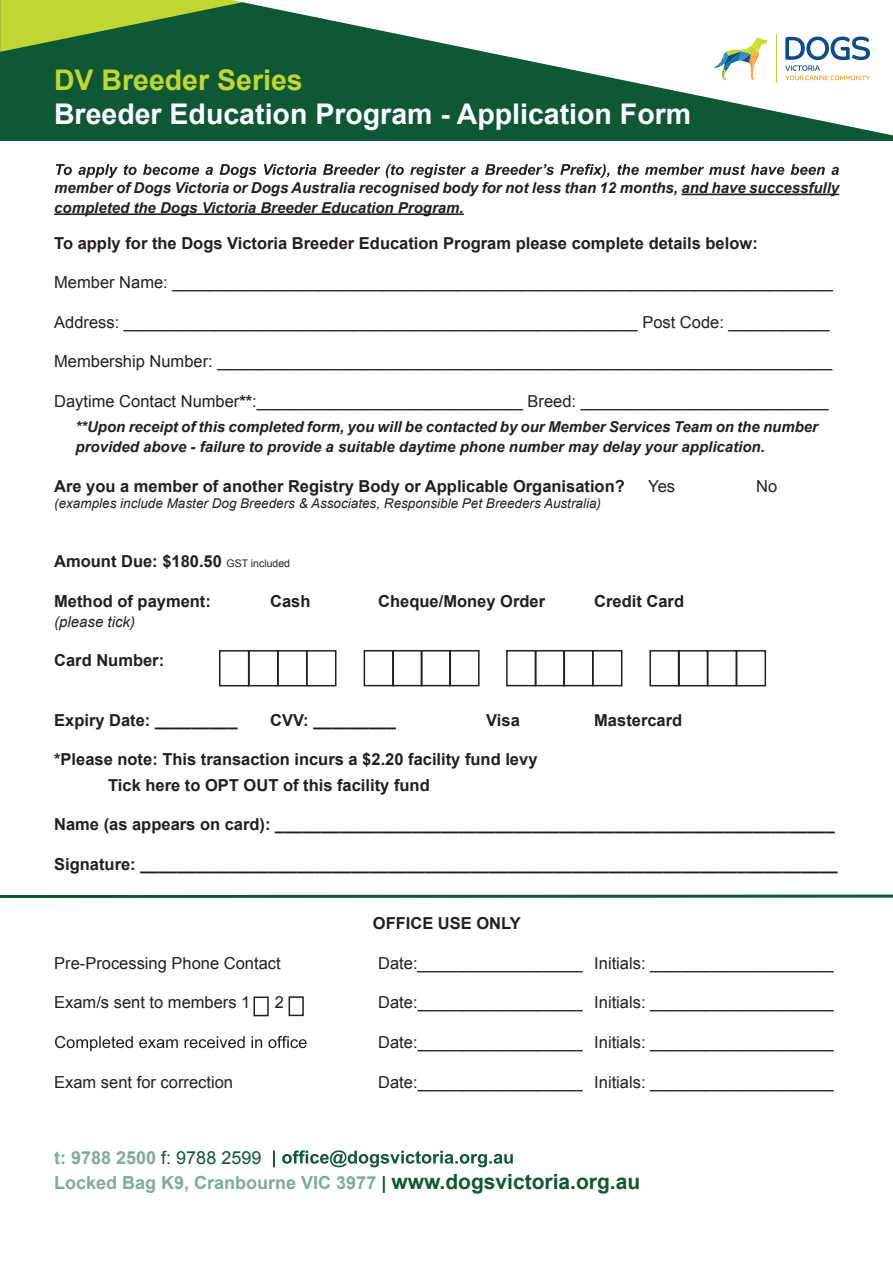
<style>
.page{position:relative;width:893px;height:1263px;background:#fff}
.page>*{position:absolute;margin:0;border:0;box-sizing:border-box;transform-origin:0 0}
.t1{font:700 28.5px "Arial";color:#fff}
.t2{font:700 28.5px "Arial";color:#c1d731}
.t3{font:700 18px/25.2px "Arial";color:#7eac9a}
.t4{font:16.5px "Arial";color:#231f20}
.t5{font:700 16.5px/25.2px "Arial";color:#231f20}
.t6{font:italic 700 15px/19.8px "Arial";color:#231f20}
.t7{font:italic 15px "Arial";color:#231f20}
.t8{font:italic 13.5px "Arial";color:#231f20}
.s1{font-weight:700}
.s2{font-weight:400;font-size:10.5px}
.s3{font-weight:400;color:#0e5836}
.s4{color:#0e5836}
.s5{font-size:21px;color:#0e5836}
</style>
<div class="page">
<div style="left:0;top:0;width:893px;height:140px;background:#0e5836"></div>
<svg style="left:0;top:0;width:232px;height:52px"></svg>
<svg style="left:232px;top:0;width:661px;height:135px"></svg>
<svg style="left:777px;top:37px;width:93px;height:43px;background:#c5d1dc"></svg>
<hr style="left:775px;top:34px;width:1px;height:49px;background:#c1d731">
<svg style="left:711px;top:37px;width:58px;height:44px;background:#dee6d6"></svg>
<hr style="left:681px;top:194px;width:158px;height:1px;background:#231f20">
<hr style="left:54px;top:213px;width:410px;height:2px;background:#231f20">
<svg style="left:56px;top:164px;width:783px;height:14px"></svg>
<div style="left:289px;top:996px;width:15px;height:20px;border:2px solid #231f20"></div>
<svg style="left:55px;top:1036px;width:252px;height:15px"></svg>
<div style="left:219px;top:650px;width:30px;height:36px;border:2px solid #231f20"></div>
<div style="left:248px;top:650px;width:31px;height:36px;border:2px solid #231f20"></div>
<div style="left:277px;top:650px;width:31px;height:36px;border:2px solid #231f20"></div>
<div style="left:306px;top:650px;width:30px;height:36px;border:2px solid #231f20"></div>
<div style="left:736px;top:650px;width:30px;height:36px;border:2px solid #231f20"></div>
<div style="left:364px;top:650px;width:30px;height:36px;border:2px solid #231f20"></div>
<div style="left:392px;top:650px;width:30px;height:36px;border:2px solid #231f20"></div>
<div style="left:421px;top:650px;width:30px;height:36px;border:2px solid #231f20"></div>
<div style="left:449px;top:650px;width:30px;height:36px;border:2px solid #231f20"></div>
<div style="left:707px;top:650px;width:30px;height:36px;border:2px solid #231f20"></div>
<div style="left:506px;top:650px;width:30px;height:36px;border:2px solid #231f20"></div>
<div style="left:535px;top:650px;width:30px;height:36px;border:2px solid #231f20"></div>
<div style="left:563px;top:650px;width:30px;height:36px;border:2px solid #231f20"></div>
<div style="left:592px;top:650px;width:30px;height:36px;border:2px solid #231f20"></div>
<div style="left:678px;top:650px;width:30px;height:36px;border:2px solid #231f20"></div>
<div style="left:649px;top:650px;width:31px;height:36px;border:2px solid #231f20"></div>
<svg style="left:0;top:894px;width:893px;height:4px;background:#498167"></svg>
<div style="left:254px;top:996px;width:15px;height:20px;border:2px solid #231f20"></div>
<svg style="left:273px;top:1150px;width:240px;height:17px"></svg>
<h1 class="t2" style="left:54px;top:61px;width:250px">DV Breeder Series</h1>
<h1 class="t1" style="left:54px;top:95px;width:639px">Breeder Education Program - Application Form</h1>
<p class="t6" style="left:54px;top:178px;width:786px">member of Dogs Victoria or Dogs Australia recognised body for not less than 12 months, and have successfully completed the Dogs Victoria Breeder Education Program.</p>
<p class="t5" style="left:54px;top:231px;width:705px">To apply for the Dogs Victoria Breeder Education Program please complete details below:</p>
<p class="t4" style="left:54px;top:272px;width:780px">Member Name: ________________________________________________________________________</p>
<p class="t4" style="left:54px;top:311px;width:777px">Address: ________________________________________________________ Post Code: ___________</p>
<p class="t4" style="left:54px;top:351px;width:779px">Membership Number: ___________________________________________________________________</p>
<p class="t4" style="left:54px;top:390px;width:776px">Daytime Contact Number<span class="s1">**</span>:_____________________________ Breed: ___________________________</p>
<p class="t6" style="left:75px;top:418px;width:744px">**Upon receipt of this completed form, you will be contacted by our Member Services Team on the number provided above - failure to provide a suitable daytime phone number may delay your application.</p>
<p class="t5" style="left:54px;top:474px;width:572px">Are you a member of another Registry Body or Applicable Organisation?</p>
<p class="t4" style="left:648px;top:475px;width:28px">Yes</p>
<p class="t4" style="left:756px;top:475px;width:23px">No</p>
<p class="t8" style="left:54px;top:494px;width:548px">(examples include Master Dog Breeders &amp; Associates, Responsible Pet Breeders Australia)</p>
<p class="t5" style="left:54px;top:549px;width:237px">Amount Due: $180.50 <span class="s2">GST included</span></p>
<p class="t5" style="left:54px;top:589px;width:158px">Method of payment:</p>
<p class="t5" style="left:270px;top:589px;width:42px">Cash</p>
<p class="t5" style="left:378px;top:589px;width:168px">Cheque/Money Order</p>
<p class="t5" style="left:594px;top:589px;width:91px">Credit Card</p>
<p class="t7" style="left:54px;top:612px;width:82px">(please tick)</p>
<p class="t5" style="left:54px;top:648px;width:112px">Card Number:</p>
<p class="t5" style="left:54px;top:708px;width:185px">Expiry Date: _________</p>
<p class="t5" style="left:270px;top:708px;width:127px">CVV: _________</p>
<p class="t5" style="left:486px;top:708px;width:35px">Visa</p>
<p class="t5" style="left:594px;top:708px;width:90px">Mastercard</p>
<p class="t5" style="left:108px;top:747px;width:431px;text-indent:-54px">*Please note: This transaction incurs a $2.20 facility fund levy<br>Tick here to OPT OUT of this facility fund</p>
<p class="t5" style="left:54px;top:812px;width:782px">Name (as appears on card): _____________________________________________________________</p>
<p class="t5" style="left:54px;top:852px;width:785px">Signature: ____________________________________________________________________________</p>
<p class="t5" style="left:373px;top:911px;width:149px">OFFICE USE ONLY</p>
<p class="t4" style="left:54px;top:952px;width:228px">Pre-Processing Phone Contact</p>
<p class="t4" style="left:378px;top:952px;width:457px">Date:__________________ Initials: ____________________</p>
<p class="t4" style="left:54px;top:992px;width:198px">Exam/s sent to members 1</p>
<p class="t4" style="left:275px;top:992px;width:11px">2</p>
<p class="t4" style="left:378px;top:992px;width:457px">Date:__________________ Initials: ____________________</p>
<p class="t4" style="left:378px;top:1031px;width:457px">Date:__________________ Initials: ____________________</p>
<p class="t4" style="left:54px;top:1071px;width:180px">Exam sent for correction</p>
<p class="t4" style="left:378px;top:1071px;width:457px">Date:__________________ Initials: ____________________</p>
<p class="t3" style="left:54px;top:1145px;width:588px">t: 9788 2500 <span class="s3">f: 9788 2599<br></span>Locked Bag K9, Cranbourne VIC 3977 <span class="s4">|</span> <span class="s5">www.dogsvictoria.org.au</span></p>
</div>
